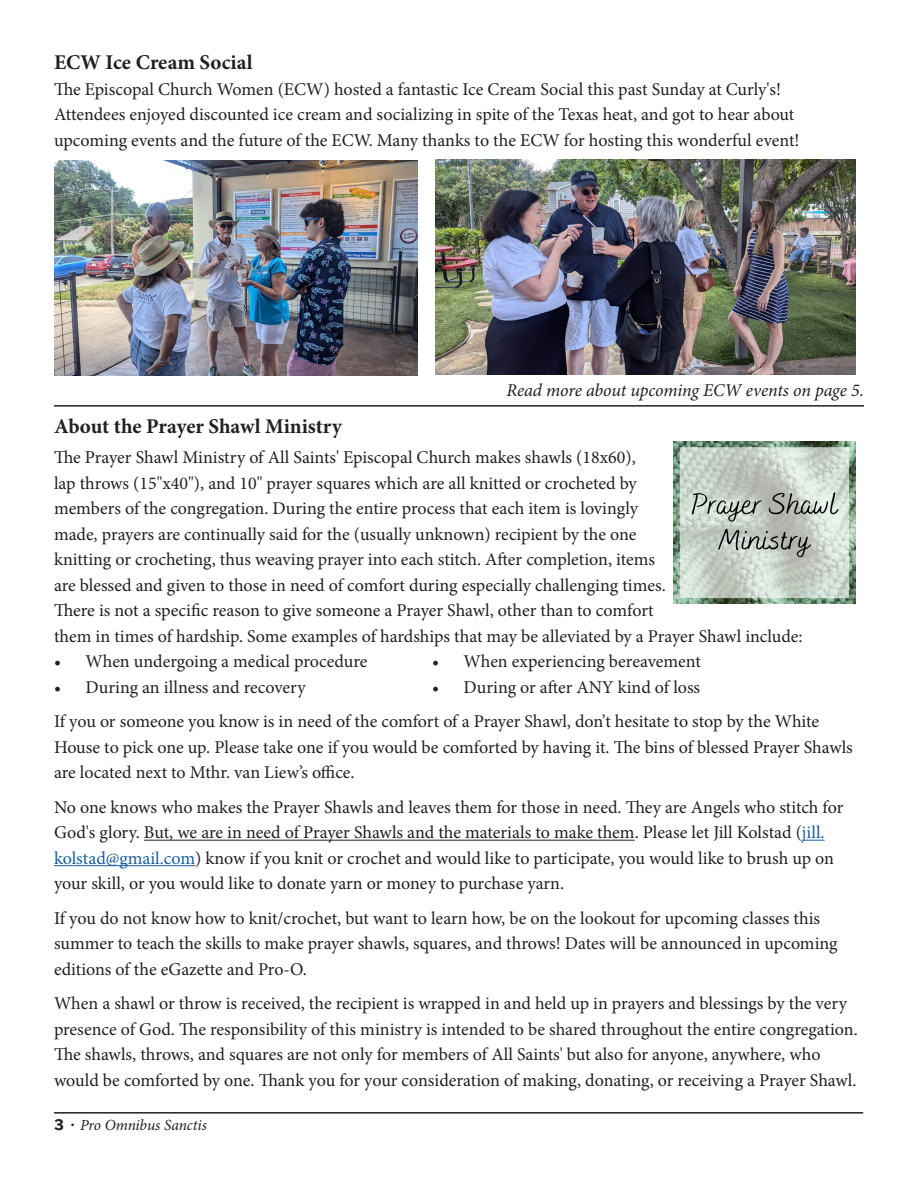
<style>
.page{position:relative;width:918px;height:1188px;background:#fff}
.page>*{position:absolute;margin:0;border:0;box-sizing:border-box;transform-origin:0 0}
.t1{font:700 21px "Minion Pro";color:#231f20}
.t2{font:18px/25.5px "Minion Pro";letter-spacing:-.005em;color:#231f20}
.t3{font:italic 18px "Minion Pro";letter-spacing:-.005em;color:#231f20}
.t4{font:italic 15.45px "Minion Pro";letter-spacing:-.01em;color:#231f20}
.s1{color:#175d9e}
.s2{font-family:"Franklin Gothic ATF";font-weight:700;font-style:normal}
</style>
<div class="page">
<hr style="left:54px;top:1112px;width:809px;height:2px;background:#231f20">
<img style="left:673px;top:441px;width:182px;height:162px">
<hr style="left:144px;top:840px;width:491px;height:1px;background:#231f20">
<svg style="left:802px;top:840px;width:23px;height:1px"></svg>
<hr style="left:54px;top:865px;width:141px;height:1px;background:#175d9e">
<hr style="left:54px;top:405px;width:810px;height:2px;background:#231f20">
<img style="left:54px;top:160px;width:364px;height:215px">
<img style="left:436px;top:160px;width:419px;height:214px">
<p class="t1" style="left:54px;top:48px;width:200px">ECW Ice Cream Social</p>
<p class="t2" style="left:54px;top:76px;width:729px">The Episcopal Church Women (ECW) hosted a fantastic Ice Cream Social this past Sunday at Curly's!</p>
<p class="t2" style="left:54px;top:102px;width:747px">Attendees enjoyed discounted ice cream and socializing in spite of the Texas heat, and got to hear about upcoming events and the future of the ECW. Many thanks to the ECW for hosting this wonderful event!</p>
<p class="t1" style="left:54px;top:411px;width:289px">About the Prayer Shawl Ministry</p>
<p class="t3" style="left:506px;top:378px;width:359px">Read more about upcoming ECW events on page 5.</p>
<p class="t2" style="left:54px;top:445px;width:613px">The Prayer Shawl Ministry of All Saints' Episcopal Church makes shawls (18x60),<br>lap throws (15"x40"), and 10" prayer squares which are all knitted or crocheted by members of the congregation. During the entire process that each item is lovingly made, prayers are continually said for the (usually unknown) recipient by the one knitting or crocheting, thus weaving prayer into each stitch. After completion, items are blessed and given to those in need of comfort during especially challenging times.</p>
<p class="t2" style="left:54px;top:598px;width:750px">There is not a specific reason to give someone a Prayer Shawl, other than to comfort<br>them in times of hardship. Some examples of hardships that may be alleviated by a Prayer Shawl include:</p>
<p class="t2" style="left:54px;top:649px;width:315px">• When undergoing a medical procedure</p>
<p class="t2" style="left:432px;top:649px;width:270px">• When experiencing bereavement</p>
<p class="t2" style="left:54px;top:674px;width:253px">• During an illness and recovery</p>
<p class="t2" style="left:432px;top:674px;width:270px">• During or after ANY kind of loss</p>
<p class="t2" style="left:54px;top:709px;width:800px">If you or someone you know is in need of the comfort of a Prayer Shawl, don’t hesitate to stop by the White<br>House to pick one up. Please take one if you would be comforted by having it. The bins of blessed Prayer Shawls are located next to Mthr. van Liew’s office.</p>
<p class="t2" style="left:54px;top:794px;width:791px">No one knows who makes the Prayer Shawls and leaves them for those in need. They are Angels who stitch for God's glory. But, we are in need of Prayer Shawls and the materials to make them. Please let Jill Kolstad (<span class="s1">jill. kolstad@gmail.com</span>) know if you knit or crochet and would like to participate, you would like to brush up on your skill, or you would like to donate yarn or money to purchase yarn.</p>
<p class="t2" style="left:54px;top:905px;width:785px">If you do not know how to knit/crochet, but want to learn how, be on the lookout for upcoming classes this summer to teach the skills to make prayer shawls, squares, and throws! Dates will be announced in upcoming editions of the eGazette and Pro-O.</p>
<p class="t2" style="left:54px;top:991px;width:805px">When a shawl or throw is received, the recipient is wrapped in and held up in prayers and blessings by the very presence of God. The responsibility of this ministry is intended to be shared throughout the entire congregation.<br>The shawls, throws, and squares are not only for members of All Saints' but also for anyone, anywhere, who would be comforted by one. Thank you for your consideration of making, donating, or receiving a Prayer Shawl.</p>
<p class="t4" style="left:54px;top:1114px;width:154px"><span class="s2">3</span> <sup>•</sup> Pro Omnibus Sanctis</p>
</div>
